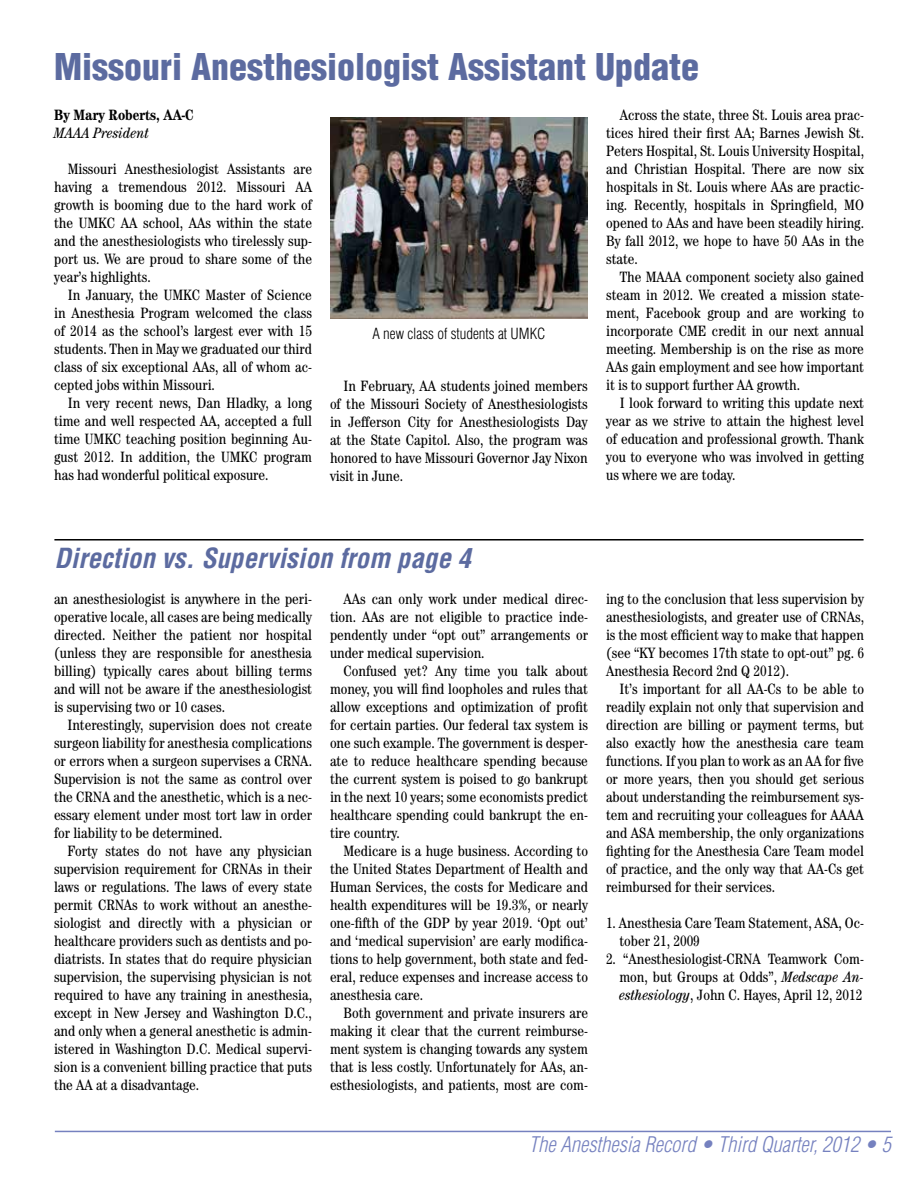
<style>
.page{position:relative;width:918px;height:1188px;background:#fff}
.page>*{position:absolute;margin:0;border:0;box-sizing:border-box;transform-origin:0 0}
.t1{font:900 condensed 36px "Helvetica LT Std";color:#5c6ba0}
.t2{font:italic 700 condensed 27px "Helvetica LT Std";color:#5c6ba0}
.t3{font:italic 300 condensed 21px "Helvetica LT Std";color:#7581bf}
.t4{font:condensed 15px/18px "Century Std";color:#000;text-align:justify}
.t5{font:300 condensed 15px "Helvetica LT Std";color:#000}
.t6{font:700 condensed 15px "Century Std";color:#000}
.t7{font:italic condensed 15px "Century Std";color:#000}
.s1{font-style:italic}
</style>
<div class="page">
<hr style="left:55px;top:1131px;width:836px;height:1px;background:#7581bf">
<hr style="left:54px;top:539px;width:810px;height:2px;background:#000">
<img style="left:330px;top:118px;width:258px;height:201px">
<h1 class="t1" style="left:54px;top:44px;width:646px">Missouri Anesthesiologist Assistant Update</h1>
<p class="t6" style="left:54px;top:106px;width:141px">By Mary Roberts, AA-C</p>
<p class="t7" style="left:54px;top:125px;width:97px">MAAA President</p>
<p class="t4" style="left:54px;top:160px;width:259px;text-indent:14px">Missouri Anesthesiologist Assistants are having a tremendous 2012. Missouri AA growth is booming due to the hard work of the UMKC AA school, AAs within the state and the anesthesiologists who tirelessly sup&shy;port us. We are proud to share some of the year’s highlights.</p>
<p class="t4" style="left:54px;top:286px;width:259px;text-indent:14px">In January, the UMKC Master of Science in Anesthesia Program welcomed the class of 2014 as the school’s largest ever with 15 students. Then in May we graduated our third class of six exceptional AAs, all of whom ac&shy;cepted jobs within Missouri.</p>
<p class="t4" style="left:54px;top:394px;width:259px;text-indent:14px">In very recent news, Dan Hladky, a long time and well respected AA, accepted a full time UMKC teaching position beginning Au&shy;gust 2012. In addition, the UMKC program has had wonderful political exposure.</p>
<p class="t4" style="left:606px;top:106px;width:259px;text-indent:14px">Across the state, three St. Louis area prac&shy;tices hired their first AA; Barnes Jewish St.<br>Peters Hospital, St. Louis University Hospital, and Christian Hospital. There are now six hospitals in St. Louis where AAs are practic&shy;ing. Recently, hospitals in Springfield, MO opened to AAs and have been steadily hiring.<br>By fall 2012, we hope to have 50 AAs in the state.</p>
<p class="t4" style="left:606px;top:268px;width:259px;text-indent:14px">The MAAA component society also gained steam in 2012. We created a mission state&shy;ment, Facebook group and are working to incorporate CME credit in our next annual meeting. Membership is on the rise as more AAs gain employment and see how important it is to support further AA growth.</p>
<p class="t4" style="left:606px;top:394px;width:259px;text-indent:14px">I look forward to writing this update next year as we strive to attain the highest level of education and professional growth. Thank you to everyone who was involved in getting us where we are today.</p>
<p class="t5" style="left:372px;top:325px;width:175px">A new class of students at UMKC</p>
<p class="t4" style="left:330px;top:377px;width:259px;text-indent:13px">In February, AA students joined members of the Missouri Society of Anesthesiologists in Jefferson City for Anesthesiologists Day at the State Capitol. Also, the program was honored to have Missouri Governor Jay Nixon visit in June.</p>
<h2 class="t2" style="left:54px;top:541px;width:418px">Direction vs. Supervision from page 4</h2>
<p class="t4" style="left:54px;top:590px;width:260px">an anesthesiologist is anywhere in the peri&shy;operative locale, all cases are being medically directed. Neither the patient nor hospital (unless they are responsible for anesthesia billing) typically cares about billing terms and will not be aware if the anesthesiologist is supervising two or 10 cases.</p>
<p class="t4" style="left:54px;top:716px;width:260px;text-indent:14px">Interestingly, supervision does not create surgeon liability for anesthesia complications or errors when a surgeon supervises a CRNA.<br>Supervision is not the same as control over the CRNA and the anesthetic, which is a nec&shy;essary element under most tort law in order for liability to be determined.</p>
<p class="t4" style="left:54px;top:842px;width:260px;text-indent:14px">Forty states do not have any physician supervision requirement for CRNAs in their laws or regulations. The laws of every state permit CRNAs to work without an anesthe&shy;siologist and directly with a physician or healthcare providers such as dentists and po&shy;diatrists. In states that do require physician supervision, the supervising physician is not required to have any training in anesthesia, except in New Jersey and Washington D.C., and only when a general anesthetic is admin&shy;istered in Washington D.C. Medical supervi&shy;sion is a convenient billing practice that puts the AA at a disadvantage.</p>
<p class="t4" style="left:330px;top:590px;width:260px;text-indent:14px">AAs can only work under medical direc&shy;tion. AAs are not eligible to practice inde&shy;pendently under “opt out” arrangements or under medical supervision.</p>
<p class="t4" style="left:330px;top:662px;width:260px;text-indent:14px">Confused yet? Any time you talk about money, you will find loopholes and rules that allow exceptions and optimization of profit for certain parties. Our federal tax system is one such example. The government is desper&shy;ate to reduce healthcare spending because the current system is poised to go bankrupt in the next 10 years; some economists predict healthcare spending could bankrupt the en&shy;tire country.</p>
<p class="t4" style="left:330px;top:842px;width:260px;text-indent:14px">Medicare is a huge business. According to the United States Department of Health and Human Services, the costs for Medicare and health expenditures will be 19.3%, or nearly one-fifth of the GDP by year 2019. ‘Opt out’ and ‘medical supervision’ are early modifica&shy;tions to help government, both state and fed&shy;eral, reduce expenses and increase access to anesthesia care.</p>
<p class="t4" style="left:330px;top:1004px;width:260px;text-indent:14px">Both government and private insurers are making it clear that the current reimburse&shy;ment system is changing towards any system that is less costly. Unfortunately for AAs, an&shy;esthesiologists, and patients, most are com-</p>
<p class="t4" style="left:606px;top:590px;width:260px">ing to the conclusion that less supervision by anesthesiologists, and greater use of CRNAs, is the most efficient way to make that happen (see “KY becomes 17th state to opt-out” pg. 6<br>Anesthesia Record 2nd Q 2012).</p>
<p class="t4" style="left:606px;top:680px;width:260px;text-indent:14px">It’s important for all AA-Cs to be able to readily explain not only that supervision and direction are billing or payment terms, but also exactly how the anesthesia care team functions. If you plan to work as an AA for five or more years, then you should get serious about understanding the reimbursement sys&shy;tem and recruiting your colleagues for AAAA and ASA membership, the only organizations fighting for the Anesthesia Care Team model of practice, and the only way that AA-Cs get reimbursed for their services.</p>
<p class="t4" style="left:620px;top:914px;width:246px;text-indent:-14px">1. Anesthesia Care Team Statement, ASA, Oc&shy;tober 21, 2009</p>
<p class="t4" style="left:620px;top:950px;width:246px;text-indent:-14px">2. “Anesthesiologist-CRNA Teamwork Com&shy;mon, but Groups at Odds”, <span class="s1">Medscape An&shy;esthesiology</span>, John C. Hayes, April 12, 2012</p>
<h3 class="t3" style="left:529px;top:1132px;width:364px">The Anesthesia Record • Third Quarter, 2012 • 5</h3>
</div>
